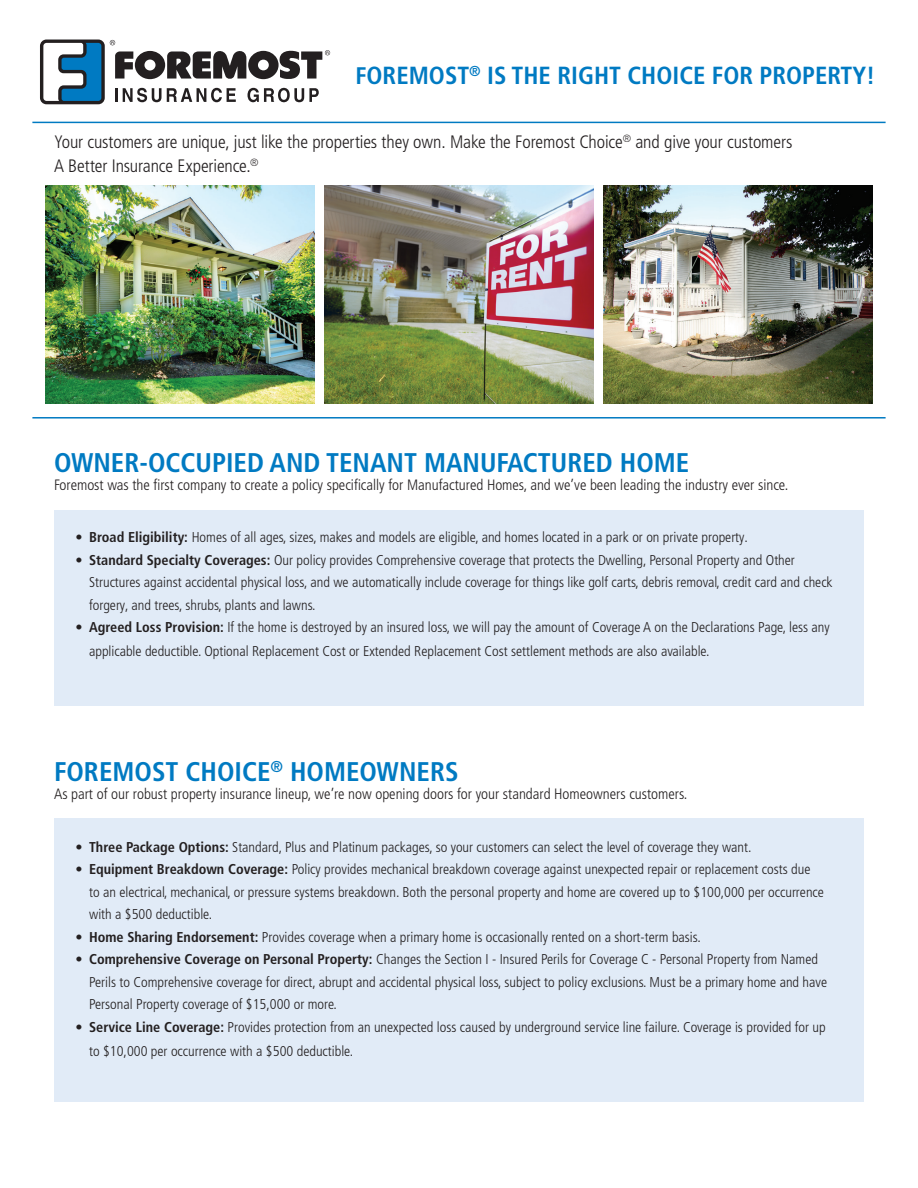
<style>
.page{position:relative;width:918px;height:1188px;background:#fff}
.page>*{position:absolute;margin:0;border:0;box-sizing:border-box;transform-origin:0 0}
.t1{font:700 condensed 27px "Frutiger LT Pro";color:#007ac2}
.t2{font:700 condensed 24.75px "Frutiger LT Pro";color:#007ac2}
.t3{font:300 condensed 18px "Frutiger LT Pro";letter-spacing:-.005em;color:#231f20}
.t4{font:300 condensed 15px "Frutiger LT Pro";color:#231f20}
.t5{font:300 condensed 14.25px/22.5px "Frutiger LT Pro";color:#231f20}
.s1{font-size:24px}
.s2{font-weight:700}
</style>
<div class="page">
<img style="left:46px;top:185px;width:269px;height:218px">
<img style="left:325px;top:185px;width:269px;height:218px">
<img style="left:603px;top:185px;width:269px;height:218px">
<svg style="left:40px;top:40px;width:65px;height:64px"></svg>
<svg style="left:43px;top:43px;width:58px;height:58px"></svg>
<svg style="left:110px;top:40px;width:220px;height:40px"></svg>
<hr style="left:115px;top:88px;width:3px;height:14px;background:#231f20">
<svg style="left:123px;top:88px;width:113px;height:14px"></svg>
<svg style="left:248px;top:88px;width:71px;height:14px"></svg>
<hr style="left:32px;top:122px;width:854px;height:1px;background:#007ac2">
<hr style="left:32px;top:417px;width:854px;height:2px;background:#007ac2">
<div style="left:54px;top:510px;width:810px;height:195px;background:#e1ebf7"></div>
<div style="left:54px;top:818px;width:810px;height:284px;background:#e1ebf7"></div>
<p class="t2" style="left:356px;top:61px;width:521px"><span class="s1">F</span>OREMOST<sup>®</sup> IS THE RIGHT CHOICE FOR PROPERTY!</p>
<p class="t3" style="left:54px;top:132px;width:740px">Your customers are unique, just like the properties they own. Make the Foremost Choice<sup>®</sup> and give your customers</p>
<p class="t3" style="left:54px;top:156px;width:206px">A Better Insurance Experience.<sup>®</sup></p>
<p class="t1" style="left:54px;top:446px;width:637px">OWNER-OCCUPIED AND TENANT MANUFACTURED HOME</p>
<p class="t4" style="left:54px;top:476px;width:736px">Foremost was the first company to create a policy specifically for Manufactured Homes, and we’ve been leading the industry ever since.</p>
<p class="t5" style="left:76px;top:526px;width:674px"><span class="s2">• Broad Eligibility:</span> Homes of all ages, sizes, makes and models are eligible, and homes located in a park or on private property.</p>
<p class="t5" style="left:89px;top:549px;width:745px;text-indent:-14px"><span class="s2">• Standard Specialty Coverages:</span> Our policy provides Comprehensive coverage that protects the Dwelling, Personal Property and Other<br>Structures against accidental physical loss, and we automatically include coverage for things like golf carts, debris removal, credit card and check forgery, and trees, shrubs, plants and lawns.</p>
<p class="t5" style="left:89px;top:615px;width:742px;line-height:24px;text-indent:-14px"><span class="s2">• Agreed Loss Provision:</span> If the home is destroyed by an insured loss, we will pay the amount of Coverage A on the Declarations Page, less any applicable deductible. Optional Replacement Cost or Extended Replacement Cost settlement methods are also available.</p>
<p class="t1" style="left:54px;top:756px;width:406px">FOREMOST CHOICE<sup>®</sup> HOMEOWNERS</p>
<p class="t4" style="left:54px;top:786px;width:635px">As part of our robust property insurance lineup, we’re now opening doors for your standard Homeowners customers.</p>
<p class="t5" style="left:76px;top:836px;width:677px"><span class="s2">• Three Package Options:</span> Standard, Plus and Platinum packages, so your customers can select the level of coverage they want.</p>
<p class="t5" style="left:89px;top:858px;width:736px;text-indent:-14px"><span class="s2">• Equipment Breakdown Coverage:</span> Policy provides mechanical breakdown coverage against unexpected repair or replacement costs due to an electrical, mechanical, or pressure systems breakdown. Both the personal property and home are covered up to $100,000 per occurrence with a $500 deductible.</p>
<p class="t5" style="left:76px;top:926px;width:627px"><span class="s2">• Home Sharing Endorsement:</span> Provides coverage when a primary home is occasionally rented on a short-term basis.</p>
<p class="t5" style="left:89px;top:948px;width:740px;text-indent:-14px"><span class="s2">• Comprehensive Coverage on Personal Property:</span> Changes the Section I - Insured Perils for Coverage C - Personal Property from Named<br>Perils to Comprehensive coverage for direct, abrupt and accidental physical loss, subject to policy exclusions. Must be a primary home and have<br>Personal Property coverage of $15,000 or more.</p>
<p class="t5" style="left:89px;top:1015px;width:738px;line-height:24px;text-indent:-14px"><span class="s2">• Service Line Coverage:</span> Provides protection from an unexpected loss caused by underground service line failure. Coverage is provided for up to $10,000 per occurrence with a $500 deductible.</p>
</div>
